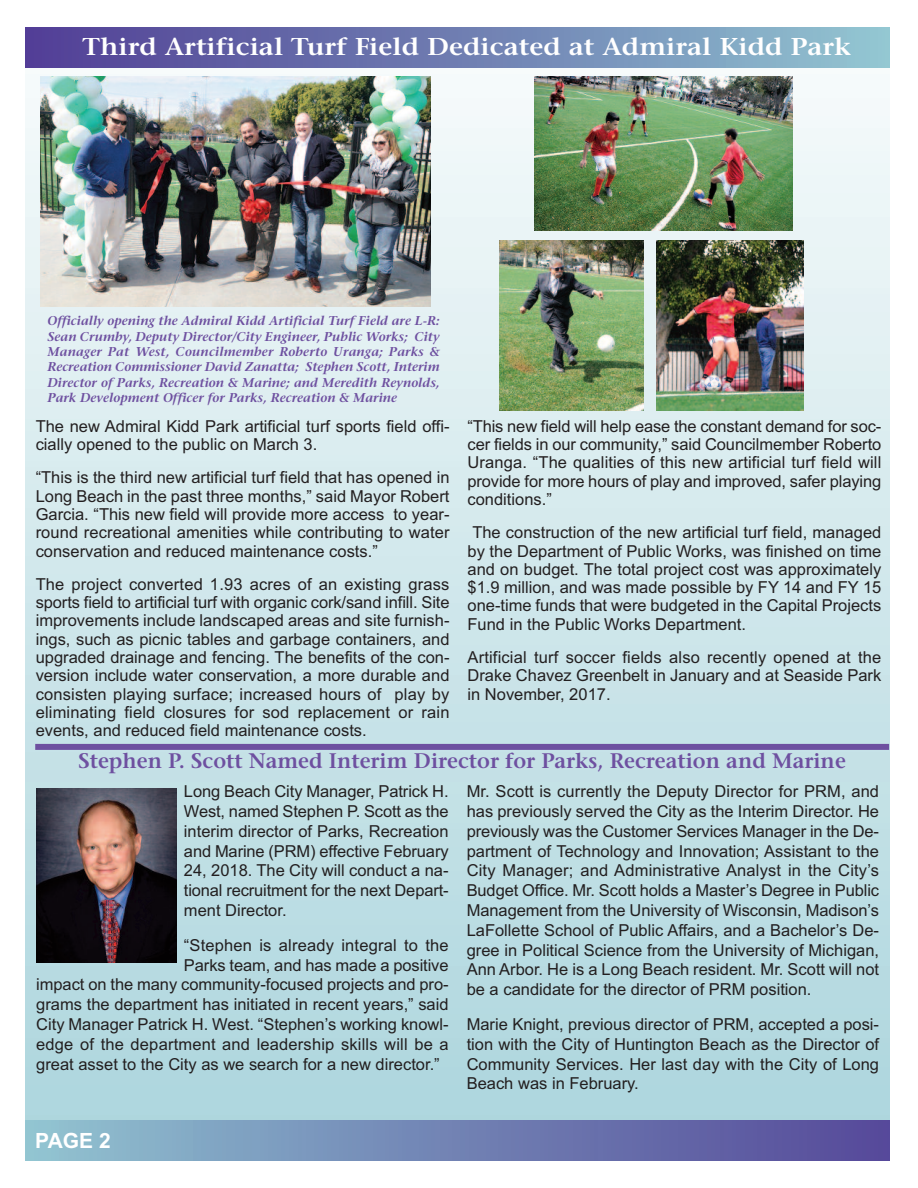
<style>
.page{position:relative;width:918px;height:1188px;background:#fff}
.page>*{position:absolute;margin:0;border:0;box-sizing:border-box;transform-origin:0 0}
.t1{font:600 24.3px "Stone Serif";color:#fff;scale:1.11 1}
.t2{font:600 21px "Stone Serif";color:#6e50a0}
.t3{font:700 21px "Arial";color:#fff}
.t4{font:16.5px/18.3px "Arial";color:#231f20;text-align:justify}
.t5{font:italic 600 12.75px/15.3px "Stone Serif";color:#6e50a0;text-align:justify}
</style>
<div class="page">
<div style="left:26px;top:27px;width:864px;height:1134px;background:linear-gradient(to bottom,#f8fcfc,#aad4dc)"></div>
<div style="left:26px;top:27px;width:864px;height:41px;background:linear-gradient(to right,#503c95,#90c3d0)"></div>
<div style="left:26px;top:1120px;width:864px;height:41px;background:linear-gradient(to right,#8fc1d0,#544799)"></div>
<div style="left:35px;top:744px;width:854px;height:6px;background:#6e50a0"></div>
<img style="left:40px;top:76px;width:391px;height:231px">
<img style="left:534px;top:76px;width:259px;height:155px">
<img style="left:500px;top:240px;width:143px;height:170px">
<img style="left:656px;top:240px;width:148px;height:170px">
<img style="left:36px;top:788px;width:140px;height:174px">
<h1 class="t1" style="left:83px;top:38px;width:694px">Third Artificial Turf Field Dedicated at Admiral Kidd Park</h1>
<p class="t5" style="left:47px;top:315px;width:394px">Officially opening the Admiral Kidd Artificial Turf Field are L-R:<br>Sean Crumby, Deputy Director/City Engineer, Public Works; City Manager Pat West, Councilmember Roberto Uranga; Parks &amp; Recreation Commissioner David Zanatta; Stephen Scott, Interim Director of Parks, Recreation &amp; Marine; and Meredith Reynolds, Park Development Officer for Parks, Recreation &amp; Marine</p>
<p class="t4" style="left:36px;top:417px;width:415px">The new Admiral Kidd Park artificial turf sports field offi&shy;cially opened to the public on March 3.</p>
<p class="t4" style="left:36px;top:468px;width:415px">“This is the third new artificial turf field that has opened in Long Beach in the past three months,” said Mayor Robert Garcia. “This new field will provide more access to year&shy;round recreational amenities while contributing to water conservation and reduced maintenance costs.”</p>
<p class="t4" style="left:36px;top:575px;width:415px">The project converted 1.93 acres of an existing grass sports field to artificial turf with organic cork/sand infill. Site improvements include landscaped areas and site furnish&shy;ings, such as picnic tables and garbage containers, and upgraded drainage and fencing. The benefits of the con&shy;version include water conservation, a more durable and consisten playing surface; increased hours of play by eliminating field closures for sod replacement or rain events, and reduced field maintenance costs.</p>
<p class="t4" style="left:468px;top:417px;width:415px">“This new field will help ease the constant demand for soc&shy;cer fields in our community,” said Councilmember Roberto Uranga. “The qualities of this new artificial turf field will provide for more hours of play and improved, safer playing conditions.”</p>
<p class="t4" style="left:468px;top:523px;width:415px">The construction of the new artificial turf field, managed by the Department of Public Works, was finished on time and on budget. The total project cost was approximately $1.9 million, and was made possible by FY 14 and FY 15 one-time funds that were budgeted in the Capital Projects Fund in the Public Works Department.</p>
<p class="t4" style="left:468px;top:648px;width:415px">Artificial turf soccer fields also recently opened at the Drake Chavez Greenbelt in January and at Seaside Park in November, 2017.</p>
<p class="t2" style="left:78px;top:753px;width:769px">Stephen P. Scott Named Interim Director for Parks, Recreation and Marine</p>
<p class="t4" style="left:184px;top:782px;width:266px;line-height:19.8px">Long Beach City Manager, Patrick H.<br>West, named Stephen P. Scott as the interim director of Parks, Recreation and Marine (PRM) effective February 24, 2018. The City will conduct a na&shy;tional recruitment for the next Depart&shy;ment Director.</p>
<p class="t4" style="left:184px;top:936px;width:266px">“Stephen is already integral to the</p>
<p class="t4" style="left:184px;top:956px;width:266px">Parks team, and has made a positive</p>
<p class="t4" style="left:36px;top:976px;width:414px">impact on the many community-focused projects and pro-</p>
<p class="t4" style="left:36px;top:995px;width:414px">grams the department has initiated in recent years,” said</p>
<p class="t4" style="left:36px;top:1015px;width:414px">City Manager Patrick H. West. “Stephen’s working knowl-</p>
<p class="t4" style="left:36px;top:1035px;width:414px">edge of the department and leadership skills will be a</p>
<p class="t4" style="left:36px;top:1055px;width:405px">great asset to the City as we search for a new director.”</p>
<p class="t3" style="left:35px;top:1128px;width:77px">PAGE 2</p>
<p class="t4" style="left:467px;top:782px;width:414px;line-height:19.8px">Mr. Scott is currently the Deputy Director for PRM, and has previously served the City as the Interim Director. He previously was the Customer Services Manager in the De&shy;partment of Technology and Innovation; Assistant to the City Manager; and Administrative Analyst in the City’s Budget Office. Mr. Scott holds a Master’s Degree in Public Management from the University of Wisconsin, Madison’s LaFollette School of Public Affairs, and a Bachelor’s De&shy;gree in Political Science from the University of Michigan, Ann Arbor. He is a Long Beach resident. Mr. Scott will not be a candidate for the director of PRM position.</p>
<p class="t4" style="left:467px;top:1014px;width:414px;line-height:19.8px">Marie Knight, previous director of PRM, accepted a posi&shy;tion with the City of Huntington Beach as the Director of Community Services. Her last day with the City of Long Beach was in February.</p>
</div>
